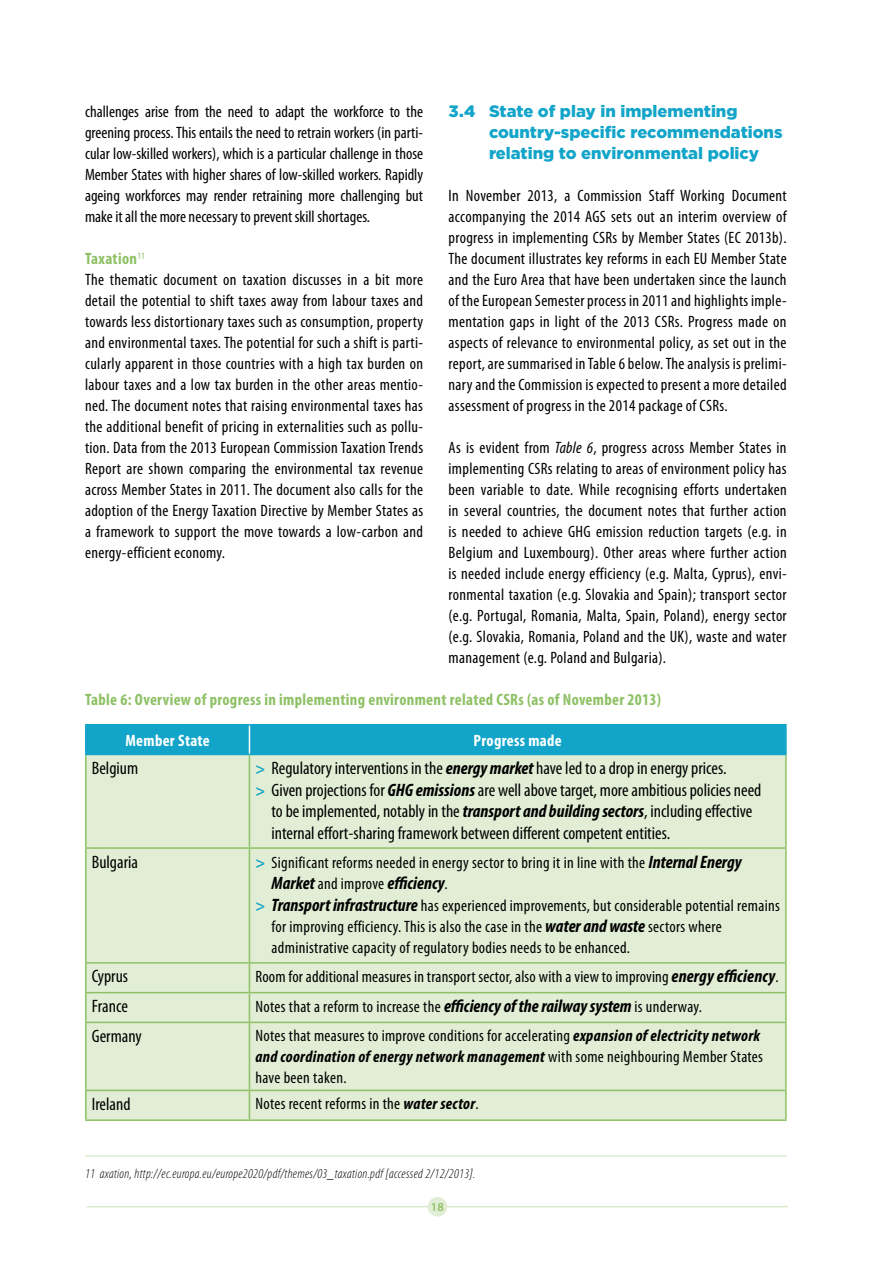
<style>
.page{position:relative;width:893px;height:1263px;background:#fff}
.page>*{position:absolute;margin:0;border:0;box-sizing:border-box;transform-origin:0 0}
.t1{font:condensed 18px "Myriad Pro";color:#000}
.t2{font:italic 700 condensed 18px "Myriad Pro";color:#000}
.t3{font:condensed 16.5px/21px "Myriad Pro";letter-spacing:.02em;color:#000;text-align:justify}
.t4{font:900 16.5px/21px "Gotham";color:#12a5c9}
.t5{font:700 condensed 16.5px "Myriad Pro";letter-spacing:.02em;color:#8ec165}
.t6{font:700 condensed 16.5px "Myriad Pro";letter-spacing:.02em;color:#fff}
.t7{font:italic 300 condensed 13.5px "Myriad Pro";letter-spacing:.02em;color:#000}
.t8{font:600 12.15px "Myriad Pro";color:#8ec165}
.s1{font-style:italic}
.s2{font-weight:700;font-size:16.5px;color:#12a5c9}
.s3{font-weight:700;font-style:italic}
.s4{font-weight:700;color:#12a5c9}
.s5{font-weight:700;font-style:italic;font-size:18px}
.s6{font-weight:400;font-style:normal;font-size:16.5px}
.s7{font-weight:700;color:#8ec165}
</style>
<div class="page">
<hr style="left:87px;top:1206px;width:701px;height:1px;background:#cce1b6">
<div style="left:428px;top:1197px;width:19px;height:19px;background:#e1edd4;border-radius:50%"></div>
<div style="left:87px;top:755px;width:698px;height:364px;background:#e1edd4"></div>
<div style="left:87px;top:725px;width:698px;height:29px;background:#12a5c9"></div>
<hr style="left:85px;top:755px;width:2px;height:92px;background:#8ec165">
<hr style="left:249px;top:755px;width:1px;height:92px;background:#8ec165">
<hr style="left:785px;top:755px;width:2px;height:92px;background:#8ec165">
<hr style="left:85px;top:847px;width:164px;height:2px;background:#8ec165">
<hr style="left:85px;top:849px;width:2px;height:113px;background:#8ec165">
<hr style="left:249px;top:847px;width:538px;height:2px;background:#8ec165">
<hr style="left:249px;top:849px;width:1px;height:113px;background:#8ec165">
<hr style="left:785px;top:849px;width:2px;height:113px;background:#8ec165">
<hr style="left:85px;top:962px;width:164px;height:1px;background:#8ec165">
<hr style="left:85px;top:963px;width:2px;height:29px;background:#8ec165">
<hr style="left:249px;top:962px;width:538px;height:1px;background:#8ec165">
<hr style="left:785px;top:963px;width:2px;height:29px;background:#8ec165">
<hr style="left:85px;top:992px;width:164px;height:1px;background:#8ec165">
<hr style="left:85px;top:993px;width:2px;height:29px;background:#8ec165">
<hr style="left:249px;top:992px;width:538px;height:1px;background:#8ec165">
<svg style="left:249px;top:963px;width:1px;height:59px"></svg>
<hr style="left:785px;top:993px;width:2px;height:29px;background:#8ec165">
<hr style="left:85px;top:1022px;width:164px;height:1px;background:#8ec165">
<hr style="left:85px;top:1023px;width:2px;height:67px;background:#8ec165">
<hr style="left:249px;top:1022px;width:538px;height:1px;background:#8ec165">
<hr style="left:249px;top:1023px;width:1px;height:67px;background:#8ec165">
<hr style="left:785px;top:1023px;width:2px;height:67px;background:#8ec165">
<hr style="left:85px;top:1090px;width:164px;height:1px;background:#8ec165">
<hr style="left:85px;top:1091px;width:2px;height:28px;background:#8ec165">
<hr style="left:249px;top:1090px;width:538px;height:1px;background:#8ec165">
<svg style="left:249px;top:1091px;width:1px;height:28px"></svg>
<hr style="left:785px;top:1091px;width:2px;height:28px;background:#8ec165">
<hr style="left:85px;top:1119px;width:164px;height:2px;background:#8ec165">
<hr style="left:249px;top:1119px;width:538px;height:2px;background:#8ec165">
<hr style="left:85px;top:724px;width:164px;height:1px;background:#12a5c9">
<hr style="left:85px;top:725px;width:2px;height:29px;background:#12a5c9">
<hr style="left:249px;top:724px;width:538px;height:1px;background:#12a5c9">
<hr style="left:785px;top:725px;width:2px;height:29px;background:#12a5c9">
<hr style="left:85px;top:754px;width:164px;height:1px;background:#12a5c9">
<hr style="left:249px;top:754px;width:538px;height:1px;background:#12a5c9">
<hr style="left:85px;top:1155px;width:702px;height:1px;background:#cce1b6">
<p class="t4" style="left:489px;top:100px;width:295px;text-indent:-40px">3.4 State of play in implementing country-specific recommendations relating to environmental policy</p>
<p class="t3" style="left:449px;top:185px;width:340px">In November 2013, a Commission Staff Working Document accompanying the 2014 AGS sets out an interim overview of progress in implementing CSRs by Member States (EC 2013b).<br>The document illustrates key reforms in each EU Member State and the Euro Area that have been undertaken since the launch of the European Semester process in 2011 and highlights imple&shy;mentation gaps in light of the 2013 CSRs. Progress made on aspects of relevance to environmental policy, as set out in the report, are summarised in Table 6 below. The analysis is prelimi&shy;nary and the Commission is expected to present a more detailed assessment of progress in the 2014 package of CSRs.</p>
<p class="t3" style="left:449px;top:437px;width:340px">As is evident from <span class="s1">Table 6</span>, progress across Member States in implementing CSRs relating to areas of environment policy has been variable to date. While recognising efforts undertaken in several countries, the document notes that further action is needed to achieve GHG emission reduction targets (e.g. in Belgium and Luxembourg). Other areas where further action is needed include energy efficiency (e.g. Malta, Cyprus), envi&shy;ronmental taxation (e.g. Slovakia and Spain); transport sector (e.g. Portugal, Romania, Malta, Spain, Poland), energy sector (e.g. Slovakia, Romania, Poland and the UK), waste and water management (e.g. Poland and Bulgaria).</p>
<p class="t5" style="left:85px;top:689px;width:578px">Table 6: Overview of progress in implementing environment related CSRs (as of November 2013)</p>
<p class="t6" style="left:125px;top:730px;width:86px">Member State</p>
<p class="t6" style="left:474px;top:730px;width:90px">Progress made</p>
<p class="t1" style="left:92px;top:757px;width:48px">Belgium</p>
<p class="t1" style="left:255px;top:757px;width:473px"><span class="s2">&gt;</span> Regulatory interventions in the <span class="s3">energy market</span> have led to a drop in energy prices.</p>
<p class="t1" style="left:255px;top:779px;width:507px"><span class="s2">&gt;</span> Given projections for <span class="s3">GHG emissions</span> are well above target, more ambitious policies need</p>
<p class="t1" style="left:272px;top:800px;width:482px">to be implemented, notably in the <span class="s3">transport and building sectors</span>, including effective</p>
<p class="t1" style="left:272px;top:822px;width:400px">internal effort-sharing framework between different competent entities.</p>
<p class="t1" style="left:92px;top:851px;width:48px">Bulgaria</p>
<p class="t3" style="left:255px;top:851px;width:488px"><span class="s4">&gt;</span> Significant reforms needed in energy sector to bring it in line with the <span class="s5">Internal Energy</span></p>
<p class="t2" style="left:272px;top:872px;width:178px">Market <span class="s6">and improve</span> efficiency<span class="s6">.</span></p>
<p class="t3" style="left:272px;top:894px;width:510px;text-align:left;text-indent:-16px"><span class="s4">&gt;</span> <span class="s5">Transport infrastructure</span> has experienced improvements, but considerable potential remains for improving efficiency. This is also the case in the <span class="s5">water and waste</span> sectors where administrative capacity of regulatory bodies needs to be enhanced.</p>
<p class="t1" style="left:92px;top:965px;width:38px">Cyprus</p>
<p class="t3" style="left:255px;top:966px;width:525px">Room for additional measures in transport sector, also with a view to improving <span class="s5">energy efficiency</span>.</p>
<p class="t1" style="left:92px;top:995px;width:38px">France</p>
<p class="t3" style="left:255px;top:996px;width:448px">Notes that a reform to increase the <span class="s5">efficiency of the railway system</span> is underway.</p>
<p class="t1" style="left:92px;top:1025px;width:51px">Germany</p>
<p class="t3" style="left:255px;top:1024px;width:509px;text-align:left">Notes that measures to improve conditions for accelerating <span class="s3">expansion of electricity network and coordination of energy network management</span> with some neighbouring Member States have been taken.</p>
<p class="t1" style="left:92px;top:1093px;width:40px">Ireland</p>
<p class="t3" style="left:255px;top:1093px;width:225px">Notes recent reforms in the <span class="s3">water sector</span>.</p>
<p class="t3" style="left:85px;top:101px;width:340px">challenges arise from the need to adapt the workforce to the greening process. This entails the need to retrain workers (in parti&shy;cular low-skilled workers), which is a particular challenge in those Member States with higher shares of low-skilled workers. Rapidly ageing workforces may render retraining more challenging but make it all the more necessary to prevent skill shortages.</p>
<p class="t3" style="left:85px;top:248px;width:340px;text-align:left"><span class="s7">Taxation</span><sup>11<br></sup>The thematic document on taxation discusses in a bit more detail the potential to shift taxes away from labour taxes and towards less distortionary taxes such as consumption, property and environmental taxes. The potential for such a shift is parti&shy;cularly apparent in those countries with a high tax burden on labour taxes and a low tax burden in the other areas mentio&shy;ned. The document notes that raising environmental taxes has the additional benefit of pricing in externalities such as pollu&shy;tion. Data from the 2013 European Commission Taxation Trends Report are shown comparing the environmental tax revenue across Member States in 2011. The document also calls for the adoption of the Energy Taxation Directive by Member States as a framework to support the move towards a low-carbon and energy-efficient economy.</p>
<p class="t7" style="left:85px;top:1166px;width:392px">11 axation, http://ec.europa.eu/europe2020/pdf/themes/03_taxation.pdf [accessed 2/12/2013].</p>
<p class="t8" style="left:431px;top:1199px;width:14px">18</p>
</div>
